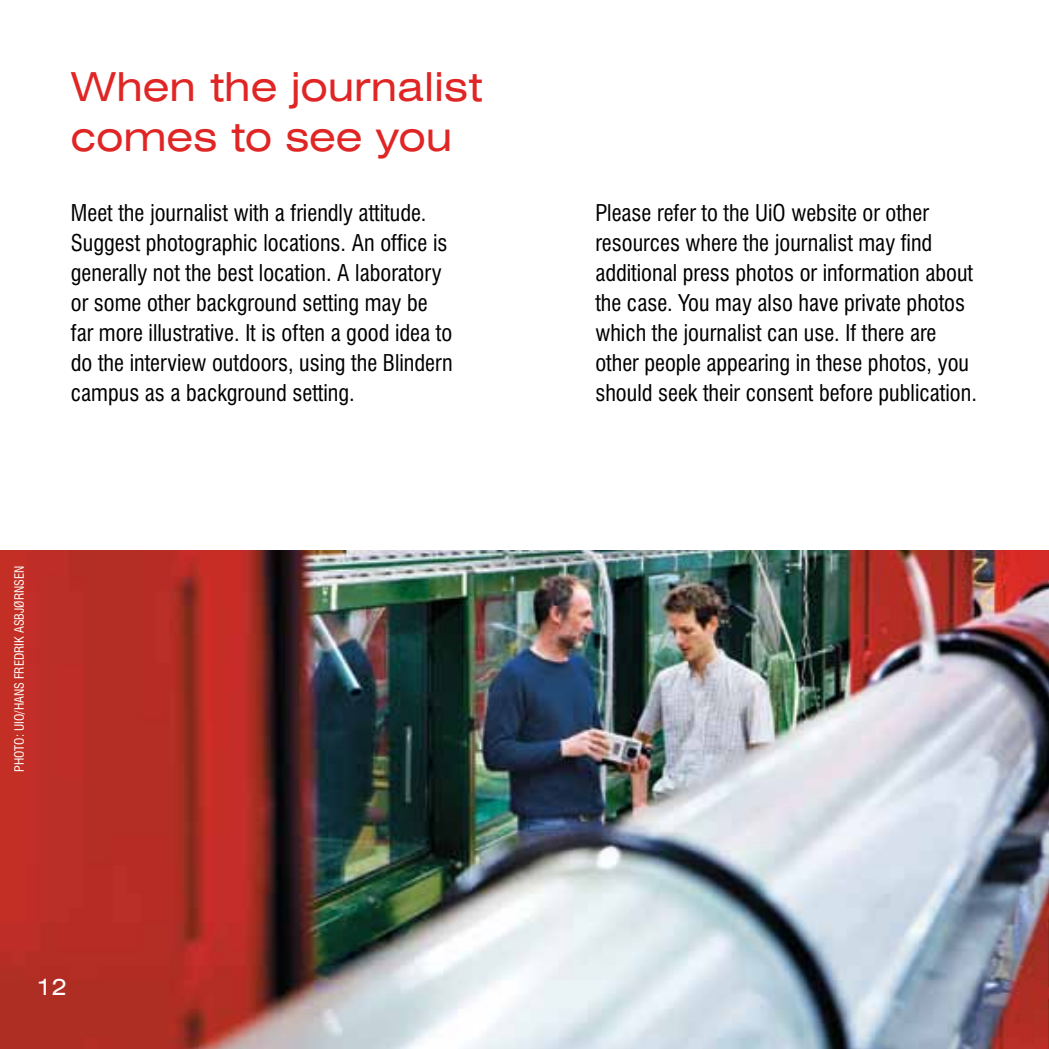
<style>
.page{position:relative;width:1049px;height:1049px;background:#fff}
.page>*{position:absolute;margin:0;border:0;box-sizing:border-box;transform-origin:0 0}
.t1{font:expanded 40px/50px "Swiss 721 BT";color:#df2625}
.t2{font:condensed 22.5px/30px "Swiss 721 BT";color:#000}
.t3{font:expanded 22.5px "Swiss 721 BT";color:#fff}
.t4{font:condensed 12.5px "Swiss 721 BT";color:#fff}
</style>
<div class="page">
<img style="left:0;top:551px;width:1049px;height:498px">
<h1 class="t1" style="left:71px;top:62px;width:413px">When the journalist comes to see you</h1>
<p class="t2" style="left:71px;top:198px;width:383px">Meet the journalist with a friendly attitude.<br>Suggest photographic locations. An office is generally not the best location. A laboratory or some other background setting may be far more illustrative. It is often a good idea to do the interview outdoors, using the Blindern campus as a background setting.</p>
<p class="t2" style="left:595px;top:198px;width:383px">Please refer to the UiO website or other resources where the journalist may find additional press photos or information about the case. You may also have private photos which the journalist can use. If there are other people appearing in these photos, you should seek their consent before publication.</p>
<p class="t4" style="left:12px;top:772px;width:206px;rotate:-90deg">PHOTO: UIO/Hans Fredrik Asbjørnsen</p>
<p class="t3" style="left:37px;top:974px;width:32px">12</p>
</div>
